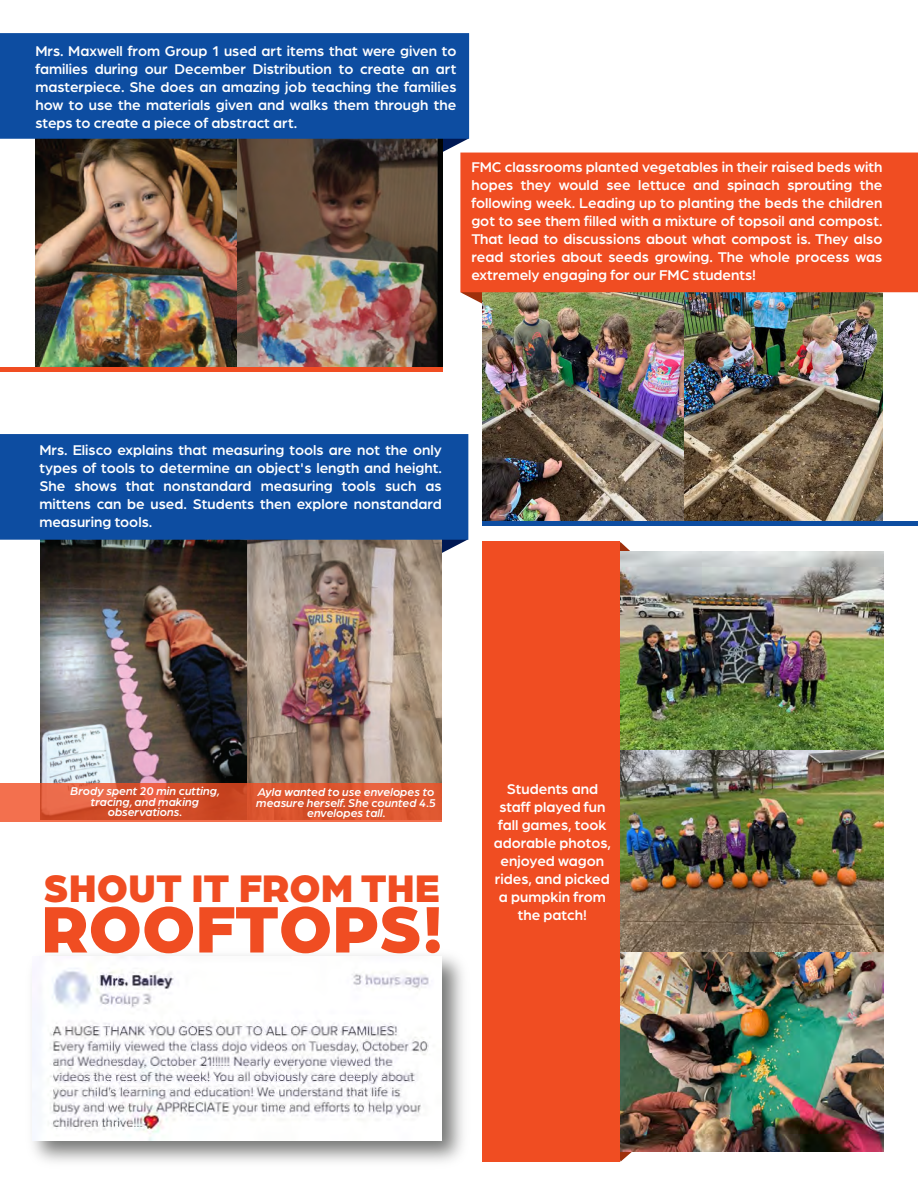
<style>
.page{position:relative;width:918px;height:1188px;background:#fff}
.page>*{position:absolute;margin:0;border:0;box-sizing:border-box;transform-origin:0 0}
.t1{font:900 69.9px "Arboria";color:#f04d22}
.t2{font:900 40.95px "Arboria";color:#f04d22}
.t3{font:500 15px/18px "Arboria";color:#fff;text-align:justify}
.t4{font:italic 500 12px/10.5px "Arboria";color:#fff;text-align:center}
</style>
<div class="page">
<svg style="left:620px;top:1151px;width:57px;height:11px"></svg>
<svg style="left:620px;top:542px;width:10px;height:9px"></svg>
<svg style="left:441px;top:540px;width:26px;height:46px"></svg>
<img style="left:40px;top:540px;width:401px;height:243px">
<svg style="left:460px;top:292px;width:22px;height:12px"></svg>
<svg style="left:443px;top:139px;width:26px;height:14px"></svg>
<img style="left:33px;top:957px;width:408px;height:183px">
<img style="left:35px;top:139px;width:408px;height:228px">
<img style="left:684px;top:292px;width:198px;height:229px">
<img style="left:482px;top:292px;width:202px;height:229px">
<img style="left:620px;top:951px;width:264px;height:200px">
<img style="left:620px;top:551px;width:264px;height:400px">
<div style="left:0;top:33px;width:469px;height:106px;background:#0d4da1"></div>
<div style="left:0;top:367px;width:443px;height:5px;background:#f04d22"></div>
<div style="left:460px;top:153px;width:458px;height:139px;background:#f04d22"></div>
<div style="left:482px;top:521px;width:436px;height:5px;background:#0d4da1"></div>
<div style="left:0;top:434px;width:468px;height:106px;background:#0d4da1"></div>
<svg style="left:0;top:783px;width:441px;height:39px;background:#dd5834"></svg>
<div style="left:483px;top:541px;width:137px;height:621px;background:#f04d22"></div>
<p class="t3" style="left:35px;top:41px;width:423px">Mrs. Maxwell from Group 1 used art items that were given to families during our December Distribution to create an art masterpiece. She does an amazing job teaching the families how to use the materials given and walks them through the steps to create a piece of abstract art.</p>
<p class="t3" style="left:471px;top:158px;width:413px">FMC classrooms planted vegetables in their raised beds with hopes they would see lettuce and spinach sprouting the following week. Leading up to planting the beds the children got to see them filled with a mixture of topsoil and compost.<br>That lead to discussions about what compost is. They also read stories about seeds growing. The whole process was extremely engaging for our FMC students!</p>
<p class="t3" style="left:39px;top:440px;width:404px">Mrs. Elisco explains that measuring tools are not the only types of tools to determine an object's length and height.<br>She shows that nonstandard measuring tools such as mittens can be used. Students then explore nonstandard measuring tools.</p>
<p class="t4" style="left:70px;top:786px;width:151px">Brody spent 20 min cutting, tracing, and making observations.</p>
<p class="t3" style="left:494px;top:779px;width:119px;text-align:center">Students and staff played fun fall games, took adorable photos, enjoyed wagon rides, and picked a pumpkin from the patch!</p>
<p class="t4" style="left:256px;top:786px;width:181px">Ayla wanted to use envelopes to measure herself. She counted 4.5 envelopes tall.</p>
<h2 class="t2" style="left:43px;top:859px;width:398px">SHOUT IT FROM THE</h2>
<h1 class="t1" style="left:41px;top:879px;width:404px">ROOFTOPS!</h1>
</div>
